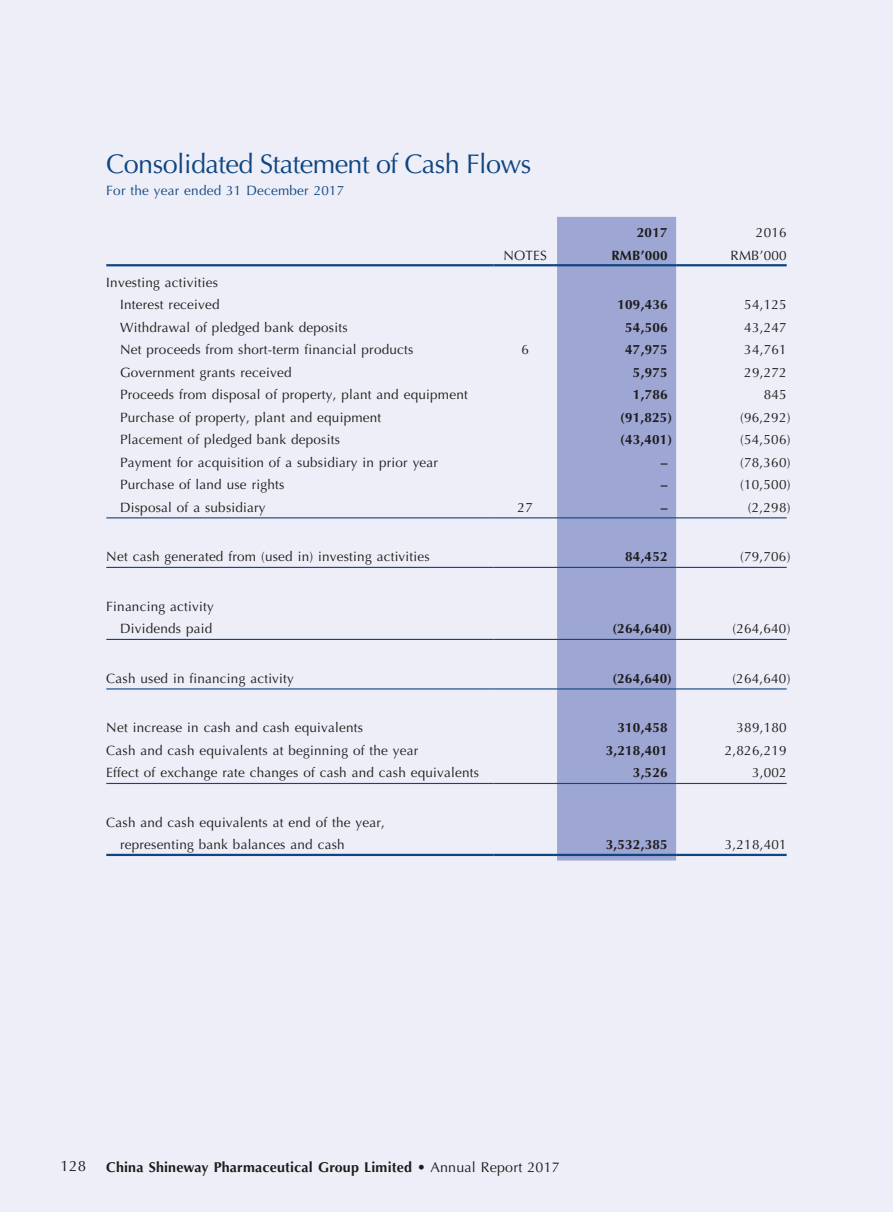
<style>
.page{position:relative;width:893px;height:1212px;background:#edeef7}
.page>*{position:absolute;margin:0;border:0;box-sizing:border-box;transform-origin:0 0}
.t1{font:27px "Optima LT Std";letter-spacing:-.02em;color:#0e4582}
.t2{font:15px "Optima LT Std";color:#1c1c1b}
.t3{font:700 14.25px "Optima LT Std";letter-spacing:.015em;color:#1c1c1b}
.t4{font:13.5px/22.5px "Optima LT Std";letter-spacing:.015em;color:#1c1c1b;text-align:right}
.t5{font:700 13.5px "Optima LT Std";letter-spacing:.015em;color:#1c1c1b}
.t6{font:13.5px "Optima LT Std";letter-spacing:.015em;color:#0e4582}
.s1{font-weight:400}
</style>
<div class="page">
<div style="left:557px;top:217px;width:119px;height:643px;background:#9ea6d4"></div>
<hr style="left:106px;top:264px;width:387px;height:2px;background:#0e4582">
<hr style="left:493px;top:264px;width:64px;height:2px;background:#0e4582">
<hr style="left:557px;top:264px;width:119px;height:2px;background:#0e4582">
<hr style="left:676px;top:264px;width:111px;height:2px;background:#0e4582">
<hr style="left:106px;top:517px;width:387px;height:1px;background:#0e4582">
<hr style="left:493px;top:517px;width:64px;height:1px;background:#0e4582">
<hr style="left:557px;top:517px;width:119px;height:1px;background:#0e4582">
<hr style="left:676px;top:517px;width:111px;height:1px;background:#0e4582">
<hr style="left:106px;top:567px;width:387px;height:1px;background:#0e4582">
<hr style="left:493px;top:567px;width:64px;height:1px;background:#0e4582">
<hr style="left:557px;top:567px;width:119px;height:1px;background:#0e4582">
<hr style="left:676px;top:567px;width:111px;height:1px;background:#0e4582">
<hr style="left:106px;top:639px;width:387px;height:1px;background:#0e4582">
<hr style="left:493px;top:639px;width:64px;height:1px;background:#0e4582">
<hr style="left:557px;top:639px;width:119px;height:1px;background:#0e4582">
<hr style="left:676px;top:639px;width:111px;height:1px;background:#0e4582">
<hr style="left:106px;top:688px;width:387px;height:1px;background:#0e4582">
<hr style="left:493px;top:688px;width:64px;height:1px;background:#0e4582">
<hr style="left:557px;top:688px;width:119px;height:1px;background:#0e4582">
<hr style="left:676px;top:688px;width:111px;height:1px;background:#0e4582">
<hr style="left:106px;top:783px;width:387px;height:1px;background:#0e4582">
<hr style="left:493px;top:783px;width:64px;height:1px;background:#0e4582">
<hr style="left:557px;top:783px;width:119px;height:1px;background:#0e4582">
<hr style="left:676px;top:783px;width:111px;height:1px;background:#0e4582">
<hr style="left:106px;top:854px;width:387px;height:2px;background:#0e4582">
<hr style="left:493px;top:854px;width:64px;height:2px;background:#0e4582">
<hr style="left:557px;top:854px;width:119px;height:2px;background:#0e4582">
<hr style="left:676px;top:854px;width:111px;height:2px;background:#0e4582">
<h1 class="t1" style="left:106px;top:148px;width:426px">Consolidated Statement of Cash Flows</h1>
<p class="t6" style="left:106px;top:183px;width:240px">For the year ended 31 December 2017</p>
<p class="t5" style="left:637px;top:225px;width:32px">2017</p>
<p class="t4" style="left:756px;top:221px;width:32px">2016</p>
<p class="t4" style="left:106px;top:271px;width:115px">Investing activities<br>Interest received</p>
<p class="t4" style="left:503px;top:244px;width:45px">NOTES</p>
<p class="t5" style="left:611px;top:247px;width:58px">RMB’000</p>
<p class="t4" style="left:730px;top:244px;width:58px">RMB’000</p>
<p class="t5" style="left:617px;top:297px;width:52px">109,436</p>
<p class="t4" style="left:744px;top:293px;width:44px">54,125</p>
<p class="t4" style="left:120px;top:316px;width:229px">Withdrawal of pledged bank deposits</p>
<p class="t5" style="left:625px;top:319px;width:44px">54,506</p>
<p class="t4" style="left:744px;top:316px;width:44px">43,247</p>
<p class="t4" style="left:120px;top:338px;width:295px">Net proceeds from short-term financial products</p>
<p class="t4" style="left:521px;top:338px;width:9px">6</p>
<p class="t5" style="left:625px;top:342px;width:44px">47,975</p>
<p class="t4" style="left:744px;top:338px;width:44px">34,761</p>
<p class="t4" style="left:120px;top:361px;width:173px">Government grants received</p>
<p class="t5" style="left:633px;top:364px;width:36px">5,975</p>
<p class="t4" style="left:744px;top:361px;width:44px">29,272</p>
<p class="t4" style="left:120px;top:383px;width:349px">Proceeds from disposal of property, plant and equipment</p>
<p class="t5" style="left:633px;top:387px;width:36px">1,786</p>
<p class="t4" style="left:764px;top:383px;width:24px">845</p>
<p class="t4" style="left:120px;top:406px;width:263px">Purchase of property, plant and equipment</p>
<p class="t5" style="left:620px;top:409px;width:53px">(91,825)</p>
<p class="t4" style="left:740px;top:406px;width:52px">(96,292)</p>
<p class="t4" style="left:120px;top:428px;width:221px">Placement of pledged bank deposits</p>
<p class="t5" style="left:620px;top:432px;width:53px">(43,401)</p>
<p class="t4" style="left:740px;top:428px;width:52px">(54,506)</p>
<p class="t4" style="left:120px;top:451px;width:319px">Payment for acquisition of a subsidiary in prior year</p>
<p class="t5" style="left:661px;top:454px;width:8px">–</p>
<p class="t4" style="left:740px;top:451px;width:52px">(78,360)</p>
<p class="t4" style="left:120px;top:473px;width:166px">Purchase of land use rights</p>
<p class="t5" style="left:661px;top:477px;width:8px">–</p>
<p class="t4" style="left:740px;top:473px;width:52px">(10,500)</p>
<p class="t4" style="left:120px;top:496px;width:147px">Disposal of a subsidiary</p>
<p class="t4" style="left:518px;top:496px;width:17px">27</p>
<p class="t5" style="left:661px;top:499px;width:8px">–</p>
<p class="t4" style="left:748px;top:496px;width:44px">(2,298)</p>
<p class="t4" style="left:106px;top:545px;width:325px">Net cash generated from (used in) investing activities</p>
<p class="t5" style="left:625px;top:549px;width:44px">84,452</p>
<p class="t4" style="left:740px;top:545px;width:52px">(79,706)</p>
<p class="t4" style="left:106px;top:595px;width:109px">Financing activity<br>Dividends paid</p>
<p class="t5" style="left:612px;top:621px;width:61px">(264,640)</p>
<p class="t4" style="left:732px;top:617px;width:60px">(264,640)</p>
<p class="t4" style="left:106px;top:667px;width:189px">Cash used in financing activity</p>
<p class="t5" style="left:612px;top:670px;width:61px">(264,640)</p>
<p class="t4" style="left:732px;top:667px;width:60px">(264,640)</p>
<p class="t4" style="left:106px;top:716px;width:258px">Net increase in cash and cash equivalents</p>
<p class="t5" style="left:617px;top:720px;width:52px">310,458</p>
<p class="t4" style="left:736px;top:716px;width:52px">389,180</p>
<p class="t4" style="left:106px;top:739px;width:314px">Cash and cash equivalents at beginning of the year</p>
<p class="t5" style="left:606px;top:742px;width:63px">3,218,401</p>
<p class="t4" style="left:725px;top:739px;width:63px">2,826,219</p>
<p class="t4" style="left:106px;top:761px;width:374px">Effect of exchange rate changes of cash and cash equivalents</p>
<p class="t5" style="left:633px;top:765px;width:36px">3,526</p>
<p class="t4" style="left:752px;top:761px;width:36px">3,002</p>
<p class="t4" style="left:120px;top:811px;width:266px;text-align:left;text-indent:-14px">Cash and cash equivalents at end of the year, representing bank balances and cash</p>
<p class="t5" style="left:606px;top:837px;width:63px">3,532,385</p>
<p class="t4" style="left:725px;top:834px;width:63px">3,218,401</p>
<p class="t2" style="left:61px;top:1157px;width:27px">128</p>
<p class="t3" style="left:106px;top:1159px;width:455px">China Shineway Pharmaceutical Group Limited <span class="s1">• Annual Report 2017</span></p>
</div>
